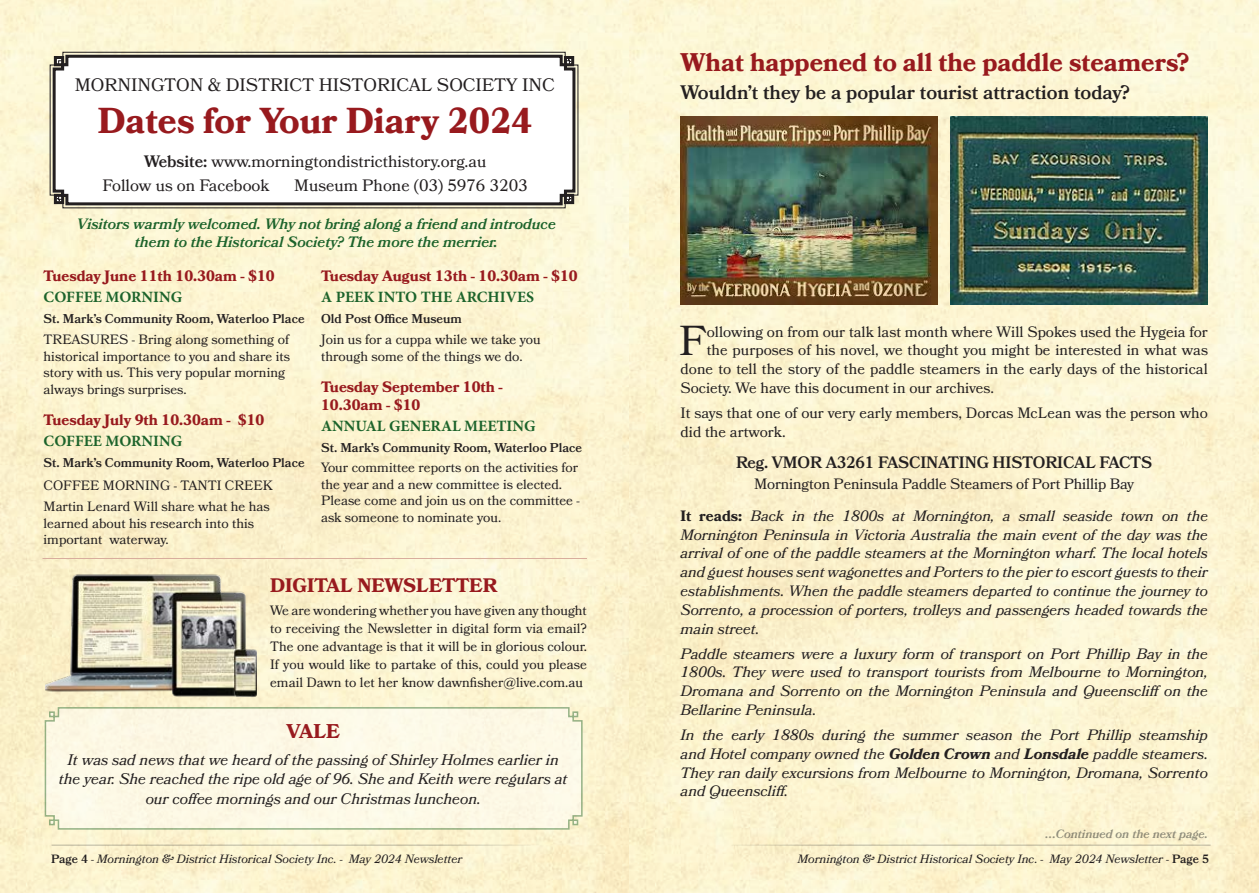
<style>
.page{position:relative;width:1259px;height:893px;background:#fff}
.page>*{position:absolute;margin:0;border:0;box-sizing:border-box;transform-origin:0 0}
.t1{font:41.85px "Bookmania";color:#231f20}
.t2{font:700 36px "Bookmania";color:#981a1e}
.t3{font:700 25.5px "Bookmania";color:#981a1e}
.t4{font:700 19.95px "Bookmania";color:#981a1e}
.t5{font:600 19.5px "Bookmania";color:#231f20}
.t6{font:700 19.5px "Bookmania";color:#981a1e}
.t7{font:18px "Bookmania";color:#231f20}
.t8{font:16.5px/24px "Bookmania";color:#231f20}
.t9{font:600 16.5px "Bookmania";letter-spacing:-.01em;color:#231f20}
.t10{font:700 15.75px "Minion Pro";color:#1c632b}
.t11{font:italic 15.3px/19.2px "Bookmania";color:#231f20;text-align:center}
.t12{font:italic 15px/18.8px "Bookmania";color:#231f20;text-align:justify}
.t13{font:15px/18.8px "Bookmania";color:#231f20}
.t14{font:700 15px/18px "Bookmania";color:#981a1e}
.t15{font:italic 600 15px/18px "Bookmania";color:#1c632b;text-align:center}
.t16{font:13.5px/16.5px "Bookmania";color:#231f20}
.t17{font:600 12.75px "Bookmania";color:#231f20}
.t18{font:italic 12px "Bookmania";color:#231f20}
.t19{font:italic 600 12px "Bookmania";color:#939598}
.s1{font-weight:600}
.s2{font-weight:700}
.s3{font-style:italic}
.s4{font-weight:600;font-style:normal}
</style>
<div class="page">
<img style="left:0;top:0;width:1259px;height:893px">
<hr style="left:52px;top:845px;width:478px;height:1px;background:#bcbdc0">
<hr style="left:731px;top:845px;width:479px;height:1px;background:#bcbdc0">
<svg style="left:49px;top:51px;width:530px;height:158px"></svg>
<svg style="left:51px;top:53px;width:526px;height:154px"></svg>
<img style="left:950px;top:116px;width:258px;height:188px">
<img style="left:680px;top:116px;width:258px;height:188px">
<div style="left:44px;top:706px;width:539px;height:124px;background:#fdf9e6"></div>
<img style="left:45px;top:571px;width:211px;height:126px">
<hr style="left:43px;top:558px;width:544px;height:1px;background:#d8ad9d">
<p class="t7" style="left:75px;top:74px;width:481px">MORNINGTON &amp; DISTRICT HISTORICAL SOCIETY INC</p>
<h2 class="t2" style="left:98px;top:100px;width:436px">Dates for Your Diary 2024</h2>
<p class="t8" style="left:103px;top:149px;width:385px;text-indent:41px"><span class="s1">Website:</span> www.morningtondistricthistory.org.au<br>Follow us on Facebook</p>
<p class="t8" style="left:294px;top:173px;width:235px">Museum Phone (03) 5976 3203</p>
<p class="t15" style="left:77px;top:215px;width:481px">Visitors warmly welcomed. Why not bring along a friend and introduce them to the Historical Society? The more the merrier.</p>
<p class="t14" style="left:44px;top:267px;width:233px">Tuesday June 11th 10.30am - $10</p>
<p class="t10" style="left:44px;top:286px;width:140px">COFFEE MORNING</p>
<p class="t17" style="left:44px;top:311px;width:263px">St. Mark’s Community Room, Waterloo Place</p>
<p class="t16" style="left:44px;top:331px;width:248px">TREASURES - Bring along something of historical importance to you and share its story with us. This very popular morning always brings surprises.</p>
<p class="t14" style="left:44px;top:411px;width:222px">Tuesday July 9th 10.30am - $10</p>
<p class="t10" style="left:44px;top:430px;width:140px">COFFEE MORNING</p>
<p class="t17" style="left:44px;top:455px;width:263px">St. Mark’s Community Room, Waterloo Place</p>
<p class="t16" style="left:44px;top:474px;width:231px;line-height:21.6px">COFFEE MORNING - TANTI CREEK<br>Martin Lenard Will share what he has</p>
<p class="t16" style="left:44px;top:515px;width:212px">learned about his research into this important waterway.</p>
<p class="t14" style="left:321px;top:267px;width:258px">Tuesday August 13th - 10.30am - $10</p>
<p class="t10" style="left:321px;top:286px;width:215px">A PEEK INTO THE ARCHIVES</p>
<p class="t17" style="left:321px;top:311px;width:142px">Old Post Office Museum</p>
<p class="t16" style="left:321px;top:331px;width:221px">Join us for a cuppa while we take you through some of the things we do.</p>
<p class="t14" style="left:321px;top:378px;width:183px">Tuesday September 10th -<br>10.30am - $10</p>
<p class="t10" style="left:321px;top:415px;width:216px">ANNUAL GENERAL MEETING</p>
<p class="t17" style="left:321px;top:440px;width:263px">St. Mark’s Community Room, Waterloo Place</p>
<p class="t16" style="left:321px;top:459px;width:260px">Your committee reports on the activities for the year and a new committee is elected.<br>Please come and join us on the committee - ask someone to nominate you.</p>
<h3 class="t6" style="left:270px;top:574px;width:229px">DIGITAL NEWSLETTER</h3>
<p class="t16" style="left:270px;top:601px;width:318px;line-height:18px;text-align:justify">We are wondering whether you have given any thought to receiving the Newsletter in digital form via email?<br>The one advantage is that it will be in glorious colour.<br>If you would like to partake of this, could you please email Dawn to let her know dawnfisher@live.com.au</p>
<h3 class="t4" style="left:286px;top:719px;width:55px">VALE</h3>
<p class="t11" style="left:59px;top:750px;width:510px">It was sad news that we heard of the passing of Shirley Holmes earlier in the year. She reached the ripe old age of 96. She and Keith were regulars at our coffee mornings and our Christmas luncheon.</p>
<h3 class="t3" style="left:680px;top:48px;width:510px">What happened to all the paddle steamers?</h3>
<h3 class="t5" style="left:680px;top:81px;width:451px">Wouldn’t they be a popular tourist attraction today?</h3>
<h1 class="t1" style="left:679px;top:317px;width:29px">F</h1>
<p class="t13" style="left:707px;top:322px;width:503px">ollowing on from our talk last month where Will Spokes used the Hygeia for</p>
<p class="t13" style="left:707px;top:341px;width:503px">the purposes of his novel, we thought you might be interested in what was</p>
<p class="t13" style="left:680px;top:360px;width:529px">done to tell the story of the paddle steamers in the early days of the historical</p>
<p class="t13" style="left:680px;top:378px;width:315px">Society. We have this document in our archives.</p>
<p class="t13" style="left:680px;top:404px;width:529px">It says that one of our very early members, Dorcas McLean was the person who did the artwork.</p>
<p class="t9" style="left:736px;top:453px;width:418px">Reg. VMOR A3261 FASCINATING HISTORICAL FACTS</p>
<p class="t13" style="left:680px;top:469px;width:529px;line-height:31.5px;text-align:center">Mornington Peninsula Paddle Steamers of Port Phillip Bay<br><span class="s2">It reads:</span> <span class="s3">Back in the 1800s at Mornington, a small seaside town on the</span></p>
<p class="t12" style="left:680px;top:525px;width:529px">Mornington Peninsula in Victoria Australia the main event of the day was the arrival of one of the paddle steamers at the Mornington wharf. The local hotels and guest houses sent wagonettes and Porters to the pier to escort guests to their establishments. When the paddle steamers departed to continue the journey to Sorrento, a procession of porters, trolleys and passengers headed towards the main street.</p>
<p class="t12" style="left:680px;top:644px;width:529px">Paddle steamers were a luxury form of transport on Port Phillip Bay in the 1800s. They were used to transport tourists from Melbourne to Mornington, Dromana and Sorrento on the Mornington Peninsula and Queenscliff on the Bellarine Peninsula.</p>
<p class="t12" style="left:680px;top:725px;width:529px">In the early 1880s during the summer season the Port Phillip steamship and Hotel company owned the <span class="s2">Golden Crown</span> and <span class="s2">Lonsdale</span> paddle steamers.<br>They ran daily excursions from Melbourne to Mornington, Dromana, Sorrento and Queenscliff.</p>
<p class="t19" style="left:1045px;top:827px;width:164px">...Continued on the next page.</p>
<p class="t18" style="left:51px;top:852px;width:413px"><span class="s4">Page 4</span> - Mornington &amp; District Historical Society Inc. - May 2024 Newsletter</p>
<p class="t18" style="left:797px;top:852px;width:413px">Mornington &amp; District Historical Society Inc. - May 2024 Newsletter - <span class="s4">Page 5</span></p>
</div>
